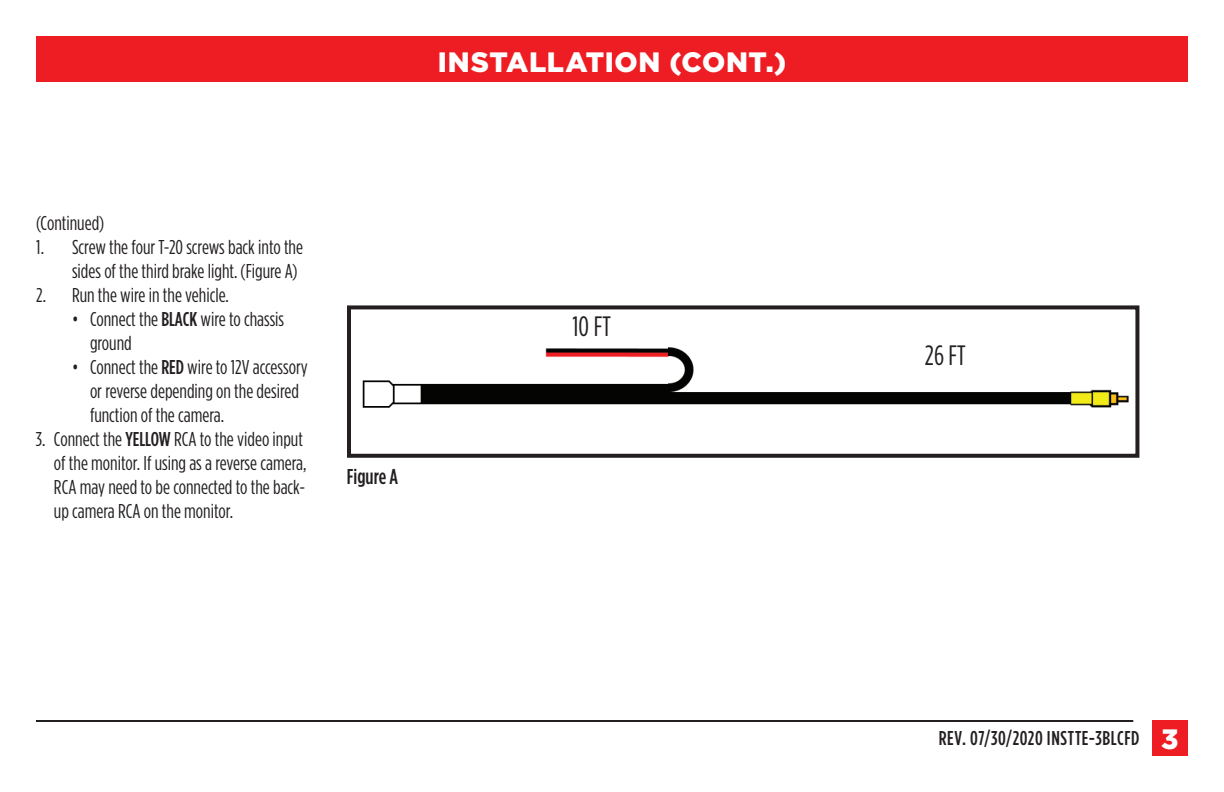
<style>
.page{position:relative;width:1224px;height:792px;background:#fff}
.page>*{position:absolute;margin:0;border:0;box-sizing:border-box;transform-origin:0 0}
.t1{font:900 28px "Gotham";letter-spacing:.02em;color:#fff}
.t2{font:28px "Gotham Condensed";color:#231f20}
.t3{font:500 21.4px "Gotham Condensed";color:#231f20}
.t4{font:20px/24px "Gotham Condensed";color:#231f20}
.t5{font:500 20px "Gotham Condensed";letter-spacing:.03em;color:#231f20}
.s1{font-weight:500}
.s2{font-family:"Gotham";font-weight:900;font-size:28px;color:#fff}
</style>
<div class="page">
<div style="left:36px;top:36px;width:1152px;height:45px;background:#ee1d23"></div>
<hr style="left:36px;top:720px;width:1097px;height:2px;background:#231f20">
<div style="left:1152px;top:720px;width:36px;height:36px;background:#ee1d23"></div>
<img style="left:362px;top:347px;width:767px;height:61px">
<div style="left:347px;top:305px;width:792px;height:153px;border:4px solid #231f20"></div>
<h1 class="t1" style="left:438px;top:46px;width:350px">INSTALLATION (CONT.)</h1>
<p class="t4" style="left:36px;top:210px;width:70px">(Continued)</p>
<p class="t4" style="left:36px;top:234px;width:269px;text-align:right">1. Screw the four T-20 screws back into the sides of the third brake light. (Figure A)</p>
<p class="t4" style="left:36px;top:282px;width:194px">2. Run the wire in the vehicle.</p>
<p class="t4" style="left:90px;top:306px;width:196px;text-indent:-18px">• Connect the <span class="s1">BLACK</span> wire to chassis ground</p>
<p class="t4" style="left:90px;top:354px;width:219px;text-indent:-18px">• Connect the <span class="s1">RED</span> wire to 12V accessory or reverse depending on the desired function of the camera.</p>
<p class="t4" style="left:54px;top:426px;width:254px;text-indent:-18px">3. Connect the <span class="s1">YELLOW</span> RCA to the video input of the monitor. If using as a reverse camera, RCA may need to be connected to the back&shy;up camera RCA on the monitor.</p>
<p class="t3" style="left:347px;top:464px;width:53px">Figure A</p>
<h1 class="t2" style="left:573px;top:311px;width:40px">10 FT</h1>
<h1 class="t2" style="left:925px;top:340px;width:42px">26 FT</h1>
<p class="t5" style="left:939px;top:727px;width:242px">REV. 07/30/2020 INSTTE-3BLCFD <span class="s2">3</span></p>
</div>
